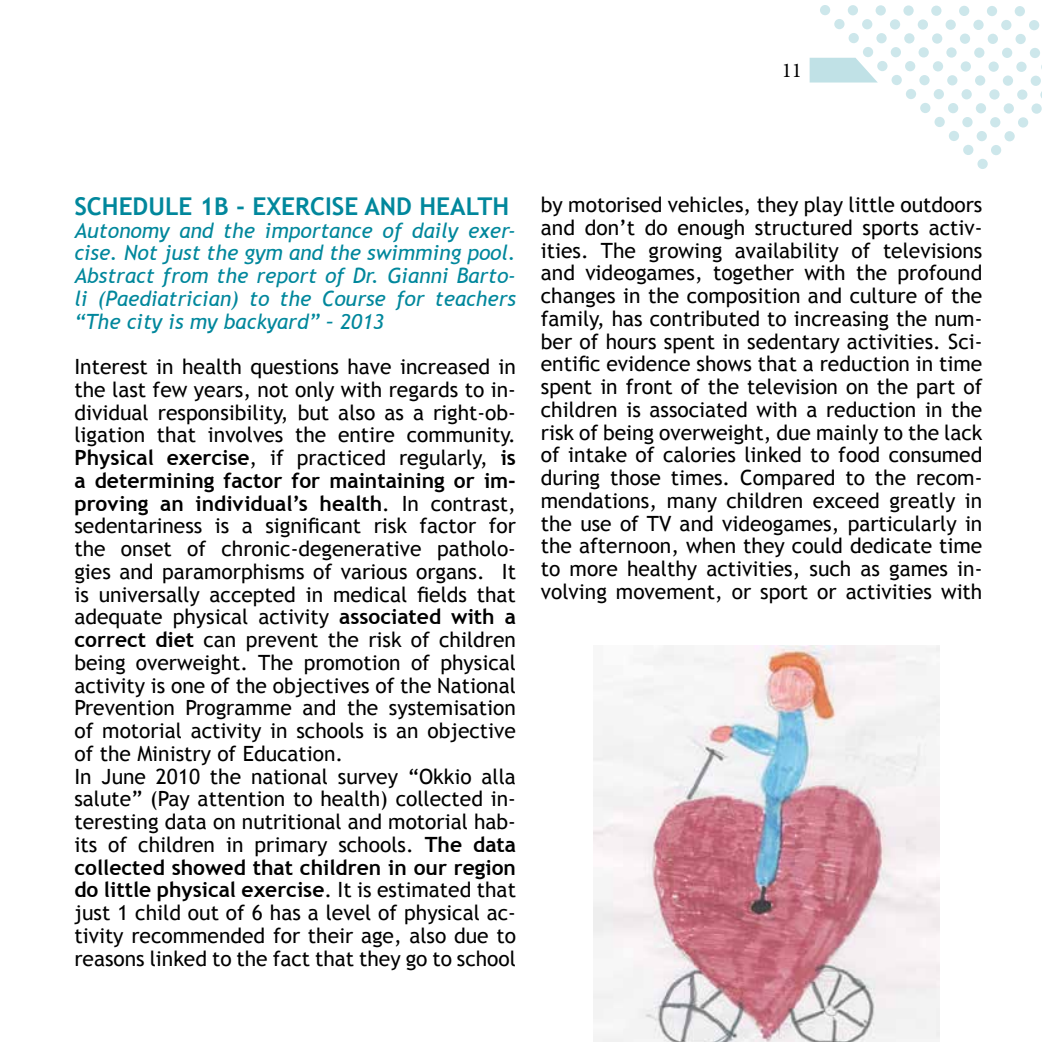
<style>
.page{position:relative;width:1042px;height:1042px;background:#fff}
.page>*{position:absolute;margin:0;border:0;box-sizing:border-box;transform-origin:0 0}
.t1{font:700 24.5px "Trebuchet MS";color:#01879c}
.t2{font:21px/22.8px "Trebuchet MS";color:#000}
.t3{font:italic 21px/22.8px "Trebuchet MS";color:#01879c;text-align:justify}
.t4{font:21px "Minion Pro";color:#000}
.s1{font-weight:700}
</style>
<div class="page">
<svg style="left:809px;top:5px;width:233px;height:164px"></svg>
<img style="left:594px;top:645px;width:346px;height:397px">
<p class="t4" style="left:782px;top:56px;width:22px">11</p>
<p class="t1" style="left:74px;top:191px;width:436px">SCHEDULE 1B - EXERCISE AND HEALTH</p>
<p class="t3" style="left:74px;top:219px;width:443px">Autonomy and the importance of daily exer&shy;cise. Not just the gym and the swimming pool.<br>Abstract from the report of Dr. Gianni Barto&shy;li (Paediatrician) to the Course for teachers “The city is my backyard” – 2013</p>
<p class="t2" style="left:74px;top:356px;width:443px">Interest in health questions have increased in the last few years, not only with regards to in&shy;dividual responsibility, but also as a right-ob&shy;ligation that involves the entire community.<br><span class="s1">Physical exercise</span>, if practiced regularly, <span class="s1">is a determining factor for maintaining or im&shy;proving an individual’s health</span>. In contrast, sedentariness is a significant risk factor for the onset of chronic-degenerative patholo&shy;gies and paramorphisms of various organs. It is universally accepted in medical fields that adequate physical activity <span class="s1">associated with a correct diet</span> can prevent the risk of children being overweight. The promotion of physical activity is one of the objectives of the National Prevention Programme and the systemisation of motorial activity in schools is an objective of the Ministry of Education.<br>In June 2010 the national survey “Okkio alla salute” (Pay attention to health) collected in&shy;teresting data on nutritional and motorial hab&shy;its of children in primary schools. <span class="s1">The data collected showed that children in our region do little physical exercise</span>. It is estimated that just 1 child out of 6 has a level of physical ac&shy;tivity recommended for their age, also due to reasons linked to the fact that they go to school</p>
<p class="t2" style="left:541px;top:194px;width:443px;text-align:justify">by motorised vehicles, they play little outdoors and don’t do enough structured sports activ&shy;ities. The growing availability of televisions and videogames, together with the profound changes in the composition and culture of the family, has contributed to increasing the num&shy;ber of hours spent in sedentary activities. Sci&shy;entific evidence shows that a reduction in time spent in front of the television on the part of children is associated with a reduction in the risk of being overweight, due mainly to the lack of intake of calories linked to food consumed during those times. Compared to the recom&shy;mendations, many children exceed greatly in the use of TV and videogames, particularly in the afternoon, when they could dedicate time to more healthy activities, such as games in&shy;volving movement, or sport or activities with</p>
</div>
